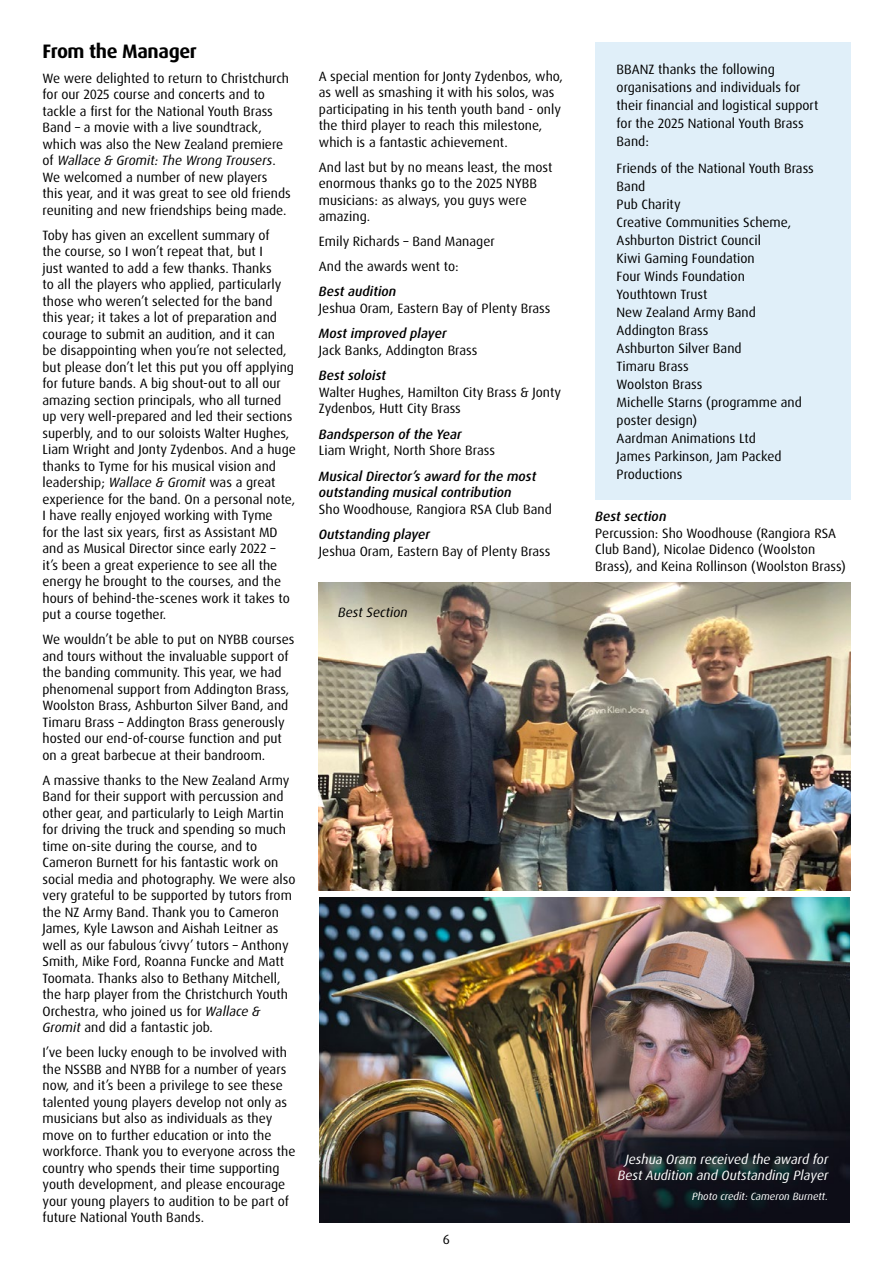
<style>
.page{position:relative;width:893px;height:1263px;background:#fff}
.page>*{position:absolute;margin:0;border:0;box-sizing:border-box;transform-origin:0 0}
.t1{font:700 19.5px "Dax Pro";letter-spacing:-.02em;color:#000}
.t2{font:13.5px/16.5px "Dax Pro";color:#000}
.t3{font:italic 500 13.5px/16.5px "Dax Pro";color:#000}
.t4{font:italic 13.5px/16.5px "Dax Pro";color:#fff;text-align:center}
.t5{font:italic 13.5px "Dax Pro";color:#000}
.t6{font:italic 10.5px "Dax Pro";color:#fff}
.s1{font-style:italic}
</style>
<div class="page">
<div style="left:595px;top:43px;width:255px;height:457px;background:#e0eff9"></div>
<img style="left:319px;top:897px;width:531px;height:326px">
<img style="left:319px;top:583px;width:531px;height:307px">
<h1 class="t1" style="left:43px;top:38px;width:156px">From the Manager</h1>
<p class="t2" style="left:43px;top:70px;width:250px">We were delighted to return to Christchurch for our 2025 course and concerts and to tackle a first for the National Youth Brass Band – a movie with a live soundtrack, which was also the New Zealand premiere of <span class="s1">Wallace &amp; Gromit: The Wrong Trousers</span>.<br>We welcomed a number of new players this year, and it was great to see old friends reuniting and new friendships being made.</p>
<p class="t2" style="left:43px;top:227px;width:255px">Toby has given an excellent summary of<br>the course, so I won’t repeat that, but I<br>just wanted to add a few thanks. Thanks<br>to all the players who applied, particularly those who weren’t selected for the band this year; it takes a lot of preparation and courage to submit an audition, and it can<br>be disappointing when you’re not selected, but please don’t let this put you off applying for future bands. A big shout-out to all our amazing section principals, who all turned up very well-prepared and led their sections superbly, and to our soloists Walter Hughes, Liam Wright and Jonty Zydenbos. And a huge thanks to Tyme for his musical vision and leadership; <span class="s1">Wallace &amp; Gromit</span> was a great experience for the band. On a personal note, I have really enjoyed working with Tyme<br>for the last six years, first as Assistant MD and as Musical Director since early 2022 –<br>it’s been a great experience to see all the energy he brought to the courses, and the hours of behind-the-scenes work it takes to put a course together.</p>
<p class="t2" style="left:43px;top:631px;width:253px">We wouldn’t be able to put on NYBB courses and tours without the invaluable support of the banding community. This year, we had phenomenal support from Addington Brass, Woolston Brass, Ashburton Silver Band, and Timaru Brass – Addington Brass generously hosted our end-of-course function and put on a great barbecue at their bandroom.</p>
<p class="t2" style="left:43px;top:772px;width:254px">A massive thanks to the New Zealand Army Band for their support with percussion and other gear, and particularly to Leigh Martin for driving the truck and spending so much time on-site during the course, and to Cameron Burnett for his fantastic work on social media and photography. We were also very grateful to be supported by tutors from the NZ Army Band. Thank you to Cameron James, Kyle Lawson and Aishah Leitner as well as our fabulous ‘civvy’ tutors – Anthony Smith, Mike Ford, Roanna Funcke and Matt Toomata. Thanks also to Bethany Mitchell, the harp player from the Christchurch Youth Orchestra, who joined us for <span class="s1">Wallace &amp; Gromit</span> and did a fantastic job.</p>
<p class="t2" style="left:43px;top:1044px;width:255px">I’ve been lucky enough to be involved with the NSSBB and NYBB for a number of years now, and it’s been a privilege to see these talented young players develop not only as musicians but also as individuals as they move on to further education or into the workforce. Thank you to everyone across the country who spends their time supporting youth development, and please encourage your young players to audition to be part of future National Youth Bands.</p>
<p class="t2" style="left:319px;top:68px;width:246px">A special mention for Jonty Zydenbos, who, as well as smashing it with his solos, was participating in his tenth youth band - only the third player to reach this milestone, which is a fantastic achievement.</p>
<p class="t2" style="left:319px;top:159px;width:235px">And last but by no means least, the most enormous thanks go to the 2025 NYBB musicians: as always, you guys were amazing.</p>
<p class="t2" style="left:319px;top:229px;width:177px;line-height:25px">Emily Richards – Band Manager<br>And the awards went to:</p>
<p class="t3" style="left:319px;top:283px;width:79px">Best audition</p>
<p class="t2" style="left:319px;top:300px;width:233px">Jeshua Oram, Eastern Bay of Plenty Brass</p>
<p class="t3" style="left:319px;top:325px;width:129px">Most improved player</p>
<p class="t2" style="left:319px;top:342px;width:160px">Jack Banks, Addington Brass</p>
<p class="t3" style="left:319px;top:367px;width:69px">Best soloist</p>
<p class="t2" style="left:319px;top:384px;width:244px">Walter Hughes, Hamilton City Brass &amp; Jonty<br>Zydenbos, Hutt City Brass</p>
<p class="t3" style="left:319px;top:426px;width:144px">Bandsperson of the Year</p>
<p class="t2" style="left:319px;top:442px;width:178px">Liam Wright, North Shore Brass</p>
<p class="t3" style="left:319px;top:468px;width:219px">Musical Director’s award for the most outstanding musical contribution</p>
<p class="t2" style="left:319px;top:501px;width:234px">Sho Woodhouse, Rangiora RSA Club Band</p>
<p class="t3" style="left:319px;top:526px;width:113px">Outstanding player</p>
<p class="t2" style="left:319px;top:543px;width:233px">Jeshua Oram, Eastern Bay of Plenty Brass</p>
<p class="t5" style="left:338px;top:604px;width:71px">Best Section</p>
<p class="t2" style="left:443px;top:1231px;width:9px">6</p>
<p class="t2" style="left:617px;top:61px;width:203px;line-height:18px">BBANZ thanks the following organisations and individuals for their financial and logistical support for the 2025 National Youth Brass<br>Band:</p>
<p class="t2" style="left:617px;top:159px;width:199px;line-height:18px">Friends of the National Youth Brass<br>Band<br>Pub Charity<br>Creative Communities Scheme,<br>Ashburton District Council<br>Kiwi Gaming Foundation<br>Four Winds Foundation<br>Youthtown Trust<br>New Zealand Army Band<br>Addington Brass<br>Ashburton Silver Band<br>Timaru Brass<br>Woolston Brass<br>Michelle Starns (programme and poster design)<br>Aardman Animations Ltd<br>James Parkinson, Jam Packed<br>Productions</p>
<p class="t3" style="left:595px;top:508px;width:73px">Best section</p>
<p class="t2" style="left:595px;top:525px;width:252px">Percussion: Sho Woodhouse (Rangiora RSA<br>Club Band), Nicolae Didenco (Woolston<br>Brass), and Keina Rollinson (Woolston Brass)</p>
<p class="t4" style="left:618px;top:1151px;width:212px">Jeshua Oram received the award for<br>Best Audition and Outstanding Player</p>
<p class="t6" style="left:692px;top:1189px;width:138px">Photo credit: Cameron Burnett.</p>
</div>
